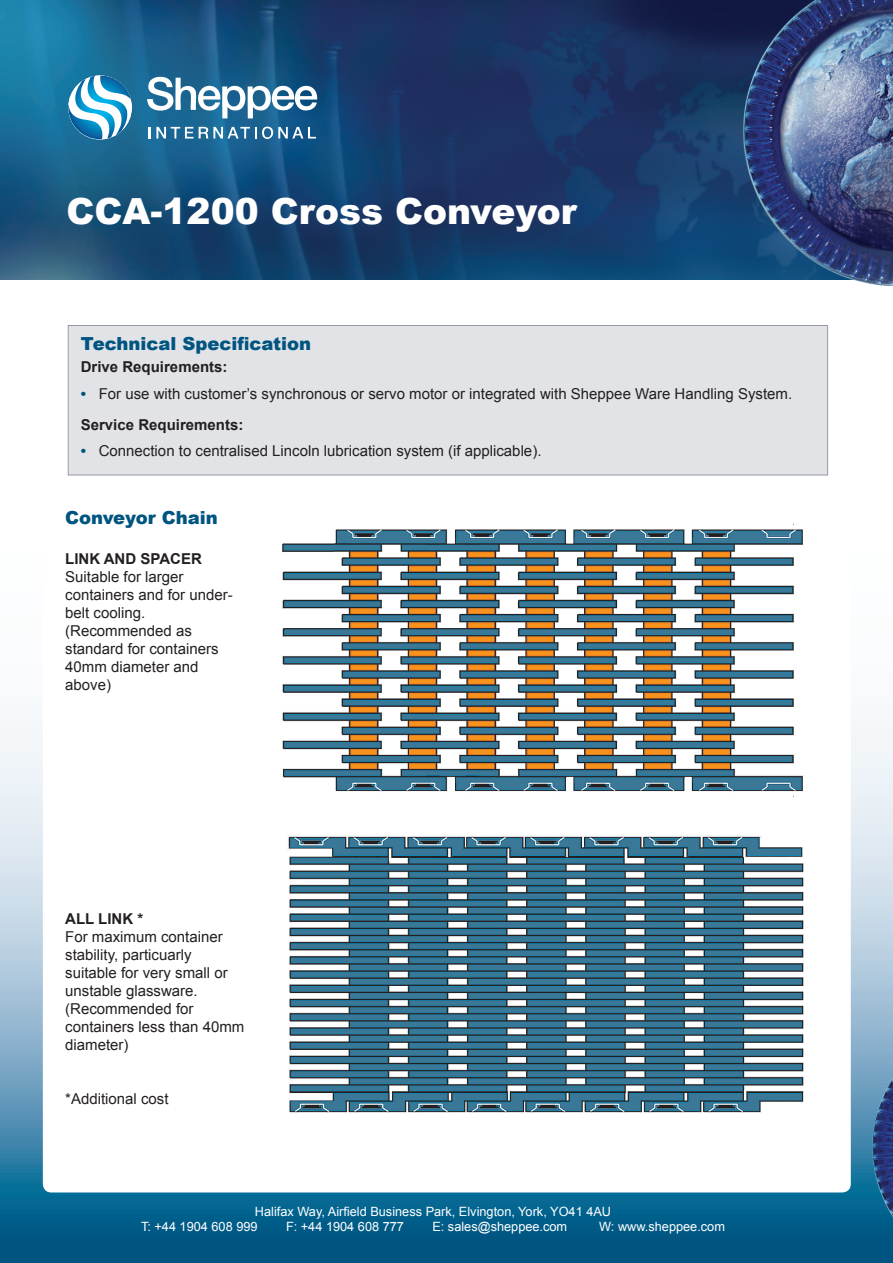
<style>
.page{position:relative;width:893px;height:1263px;background:#fff}
.page>*{position:absolute;margin:0;border:0;box-sizing:border-box;transform-origin:0 0}
.t1{font:900 36px "Arial";color:#fff}
.t2{font:900 18px "Arial";color:#005480}
.t3{font:15px/18px "Arial";color:#231f20}
.t4{font:700 15px "Arial";color:#231f20}
.t5{font:12.75px "Arial";color:#fff}
.s1{font-weight:700;color:#005480}
</style>
<div class="page">
<svg style="left:0;top:727px;width:879px;height:536px;background:#3a81a4"></svg>
<div style="left:43px;top:315px;width:808px;height:877px;background:#fff;border-radius:9px"></div>
<svg style="left:879px;top:727px;width:14px;height:536px;background:#a5c1d5"></svg>
<img style="left:0;top:0;width:893px;height:279px">
<div style="left:68px;top:75px;width:64px;height:64px;background:#fff;border-radius:50%"></div>
<svg style="left:147px;top:76px;width:170px;height:42px"></svg>
<svg style="left:149px;top:127px;width:44px;height:11px"></svg>
<svg style="left:199px;top:126px;width:117px;height:13px"></svg>
<img style="left:87px;top:76px;width:41px;height:59px">
<img style="left:75px;top:79px;width:40px;height:59px">
<img style="left:68px;top:103px;width:35px;height:36px">
<img style="left:99px;top:75px;width:32px;height:25px">
<img style="left:765px;top:0;width:50px;height:51px">
<img style="left:872px;top:1077px;width:21px;height:113px">
<img style="left:288px;top:836px;width:516px;height:277px">
<img style="left:282px;top:524px;width:521px;height:273px">
<div style="left:68px;top:325px;width:760px;height:150px;background:#e1e3e6;border:1px solid #959ca1"></div>
<p class="t1" style="left:67px;top:185px;width:512px">CCA-1200 Cross Conveyor</p>
<p class="t2" style="left:81px;top:331px;width:232px">Technical Specification</p>
<p class="t4" style="left:81px;top:357px;width:148px">Drive Requirements:</p>
<p class="t3" style="left:81px;top:385px;width:713px"><span class="s1">•</span> For use with customer’s synchronous or servo motor or integrated with Sheppee Ware Handling System.</p>
<p class="t4" style="left:81px;top:414px;width:164px">Service Requirements:</p>
<p class="t3" style="left:81px;top:442px;width:462px"><span class="s1">•</span> Connection to centralised Lincoln lubrication system (if applicable).</p>
<p class="t2" style="left:65px;top:505px;width:154px">Conveyor Chain</p>
<p class="t4" style="left:65px;top:549px;width:138px">LINK AND SPACER</p>
<p class="t3" style="left:65px;top:568px;width:169px">Suitable for larger containers and for under&shy;belt cooling.</p>
<p class="t3" style="left:65px;top:622px;width:155px">(Recommended as standard for containers<br>40mm diameter and above)</p>
<p class="t4" style="left:65px;top:909px;width:80px">ALL LINK *</p>
<p class="t3" style="left:65px;top:928px;width:164px">For maximum container stability, particuarly suitable for very small or unstable glassware.</p>
<p class="t3" style="left:65px;top:1000px;width:181px">(Recommended for containers less than 40mm diameter)</p>
<p class="t3" style="left:65px;top:1090px;width:105px">*Additional cost</p>
<p class="t5" style="left:255px;top:1203px;width:358px">Halifax Way, Airfield Business Park, Elvington, York, YO41 4AU</p>
<p class="t5" style="left:141px;top:1218px;width:118px">T: +44 1904 608 999</p>
<p class="t5" style="left:286px;top:1218px;width:120px">F: +44 1904 608 777</p>
<p class="t5" style="left:432px;top:1218px;width:136px">E: sales@sheppee.com</p>
<p class="t5" style="left:599px;top:1218px;width:127px">W: www.sheppee.com</p>
</div>
